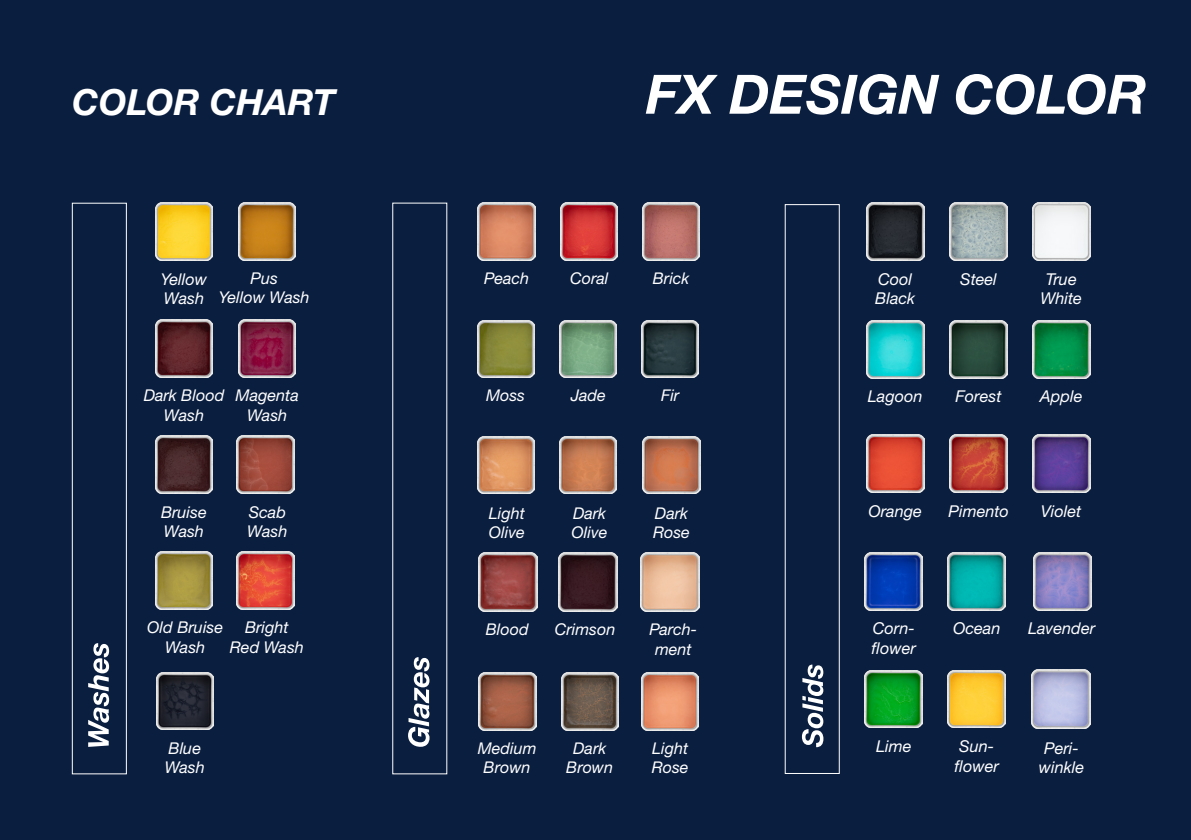
<style>
.page{position:relative;width:1191px;height:840px;background:#fff}
.page>*{position:absolute;margin:0;border:0;box-sizing:border-box;transform-origin:0 0}
.t1{font:54.2px "Helvetica Neue World 76 Bold It";color:#fff}
.t2{font:36px "Helvetica Neue World 76 Bold It";color:#fff}
.t3{font:16.4px/19.6px "Helvetica Neue World 56 It";color:#fff}
.t4{font:16.2px/19.4px "Helvetica Neue World 56 It";color:#fff;text-align:center}
</style>
<div class="page">
<div style="left:0;top:0;width:1191px;height:839px;background:#0a1e3f"></div>
<svg style="left:88px;top:643px;width:21px;height:103px"></svg>
<div style="left:72px;top:203px;width:55px;height:570px;border:1px solid #fff"></div>
<svg style="left:408px;top:657px;width:21px;height:89px"></svg>
<svg style="left:802px;top:664px;width:21px;height:82px"></svg>
<img style="left:866px;top:203px;width:58px;height:57px">
<img style="left:866px;top:320px;width:58px;height:58px">
<img style="left:866px;top:434px;width:58px;height:58px">
<img style="left:949px;top:203px;width:58px;height:57px">
<img style="left:949px;top:320px;width:58px;height:58px">
<img style="left:949px;top:434px;width:58px;height:58px">
<img style="left:1032px;top:203px;width:58px;height:57px">
<img style="left:1032px;top:320px;width:58px;height:58px">
<img style="left:1032px;top:434px;width:58px;height:58px">
<img style="left:865px;top:552px;width:57px;height:58px">
<img style="left:865px;top:670px;width:57px;height:57px">
<img style="left:1033px;top:552px;width:58px;height:58px">
<img style="left:948px;top:552px;width:57px;height:58px">
<img style="left:948px;top:670px;width:57px;height:57px">
<img style="left:1031px;top:669px;width:59px;height:59px">
<img style="left:155px;top:203px;width:58px;height:57px">
<img style="left:155px;top:319px;width:58px;height:58px">
<img style="left:238px;top:203px;width:58px;height:57px">
<img style="left:238px;top:319px;width:58px;height:58px">
<img style="left:155px;top:435px;width:58px;height:58px">
<img style="left:155px;top:551px;width:58px;height:58px">
<img style="left:237px;top:435px;width:57px;height:58px">
<img style="left:237px;top:551px;width:57px;height:58px">
<img style="left:156px;top:672px;width:58px;height:57px">
<img style="left:478px;top:203px;width:57px;height:57px">
<img style="left:560px;top:203px;width:58px;height:57px">
<img style="left:642px;top:203px;width:58px;height:57px">
<img style="left:477px;top:320px;width:57px;height:57px">
<img style="left:559px;top:320px;width:58px;height:57px">
<img style="left:641px;top:320px;width:58px;height:57px">
<img style="left:559px;top:436px;width:57px;height:57px">
<img style="left:477px;top:436px;width:58px;height:57px">
<img style="left:643px;top:436px;width:57px;height:57px">
<img style="left:478px;top:552px;width:59px;height:59px">
<img style="left:559px;top:552px;width:58px;height:59px">
<img style="left:641px;top:552px;width:59px;height:59px">
<img style="left:479px;top:672px;width:57px;height:57px">
<img style="left:561px;top:672px;width:57px;height:57px">
<img style="left:641px;top:672px;width:58px;height:57px">
<p class="t2" style="left:72px;top:81px;width:265px">COLOR CHART</p>
<p class="t1" style="left:646px;top:63px;width:502px">FX DESIGN COLOR</p>
<p class="t4" style="left:161px;top:269px;width:48px">Yellow</p>
<p class="t4" style="left:164px;top:288px;width:42px">Wash</p>
<p class="t4" style="left:251px;top:268px;width:29px">Pus</p>
<p class="t4" style="left:219px;top:288px;width:92px">Yellow Wash</p>
<p class="t4" style="left:484px;top:268px;width:47px">Peach</p>
<p class="t4" style="left:570px;top:268px;width:40px">Coral</p>
<p class="t4" style="left:653px;top:268px;width:38px">Brick</p>
<p class="t3" style="left:878px;top:269px;width:36px">Cool</p>
<p class="t3" style="left:875px;top:289px;width:41px">Black</p>
<p class="t3" style="left:960px;top:269px;width:38px">Steel</p>
<p class="t3" style="left:1045px;top:269px;width:33px">True</p>
<p class="t3" style="left:1040px;top:289px;width:43px">White</p>
<p class="t4" style="left:144px;top:385px;width:82px">Dark Blood</p>
<p class="t4" style="left:164px;top:405px;width:42px">Wash</p>
<p class="t4" style="left:236px;top:385px;width:65px">Magenta</p>
<p class="t4" style="left:247px;top:405px;width:42px">Wash</p>
<p class="t4" style="left:486px;top:386px;width:40px">Moss</p>
<p class="t4" style="left:571px;top:386px;width:37px">Jade</p>
<p class="t4" style="left:661px;top:386px;width:20px">Fir</p>
<p class="t3" style="left:868px;top:386px;width:56px">Lagoon</p>
<p class="t3" style="left:955px;top:386px;width:47px">Forest</p>
<p class="t3" style="left:1040px;top:386px;width:44px">Apple</p>
<p class="t4" style="left:161px;top:502px;width:47px">Bruise</p>
<p class="t4" style="left:164px;top:521px;width:42px">Wash</p>
<p class="t4" style="left:249px;top:502px;width:39px">Scab</p>
<p class="t4" style="left:247px;top:521px;width:42px">Wash</p>
<p class="t4" style="left:489px;top:503px;width:37px">Light</p>
<p class="t4" style="left:489px;top:522px;width:37px">Olive</p>
<p class="t4" style="left:573px;top:503px;width:34px">Dark</p>
<p class="t4" style="left:571px;top:522px;width:37px">Olive</p>
<p class="t4" style="left:655px;top:503px;width:34px">Dark</p>
<p class="t4" style="left:653px;top:522px;width:38px">Rose</p>
<p class="t3" style="left:868px;top:501px;width:55px">Orange</p>
<p class="t3" style="left:948px;top:501px;width:62px">Pimento</p>
<p class="t3" style="left:1041px;top:501px;width:42px">Violet</p>
<p class="t4" style="left:147px;top:617px;width:77px">Old Bruise<br>Wash</p>
<p class="t4" style="left:230px;top:617px;width:76px">Bright<br>Red Wash</p>
<p class="t4" style="left:486px;top:619px;width:44px">Blood</p>
<p class="t4" style="left:555px;top:619px;width:62px">Crimson</p>
<p class="t4" style="left:649px;top:619px;width:49px">Parch-</p>
<p class="t4" style="left:655px;top:639px;width:38px">ment</p>
<p class="t3" style="left:871px;top:618px;width:46px">Corn&shy;flower</p>
<p class="t3" style="left:953px;top:618px;width:49px">Ocean</p>
<p class="t3" style="left:1028px;top:618px;width:69px">Lavender</p>
<p class="t4" style="left:168px;top:738px;width:34px">Blue</p>
<p class="t4" style="left:165px;top:757px;width:42px">Wash</p>
<p class="t4" style="left:478px;top:738px;width:60px">Medium</p>
<p class="t4" style="left:483px;top:757px;width:48px">Brown</p>
<p class="t4" style="left:573px;top:738px;width:34px">Dark</p>
<p class="t4" style="left:566px;top:757px;width:48px">Brown</p>
<p class="t4" style="left:652px;top:738px;width:37px">Light</p>
<p class="t4" style="left:652px;top:757px;width:38px">Rose</p>
<p class="t3" style="left:876px;top:736px;width:37px">Lime</p>
<p class="t3" style="left:954px;top:736px;width:46px">Sun&shy;flower</p>
<p class="t3" style="left:1039px;top:738px;width:47px;text-align:center">Peri&shy;winkle</p>
</div>
